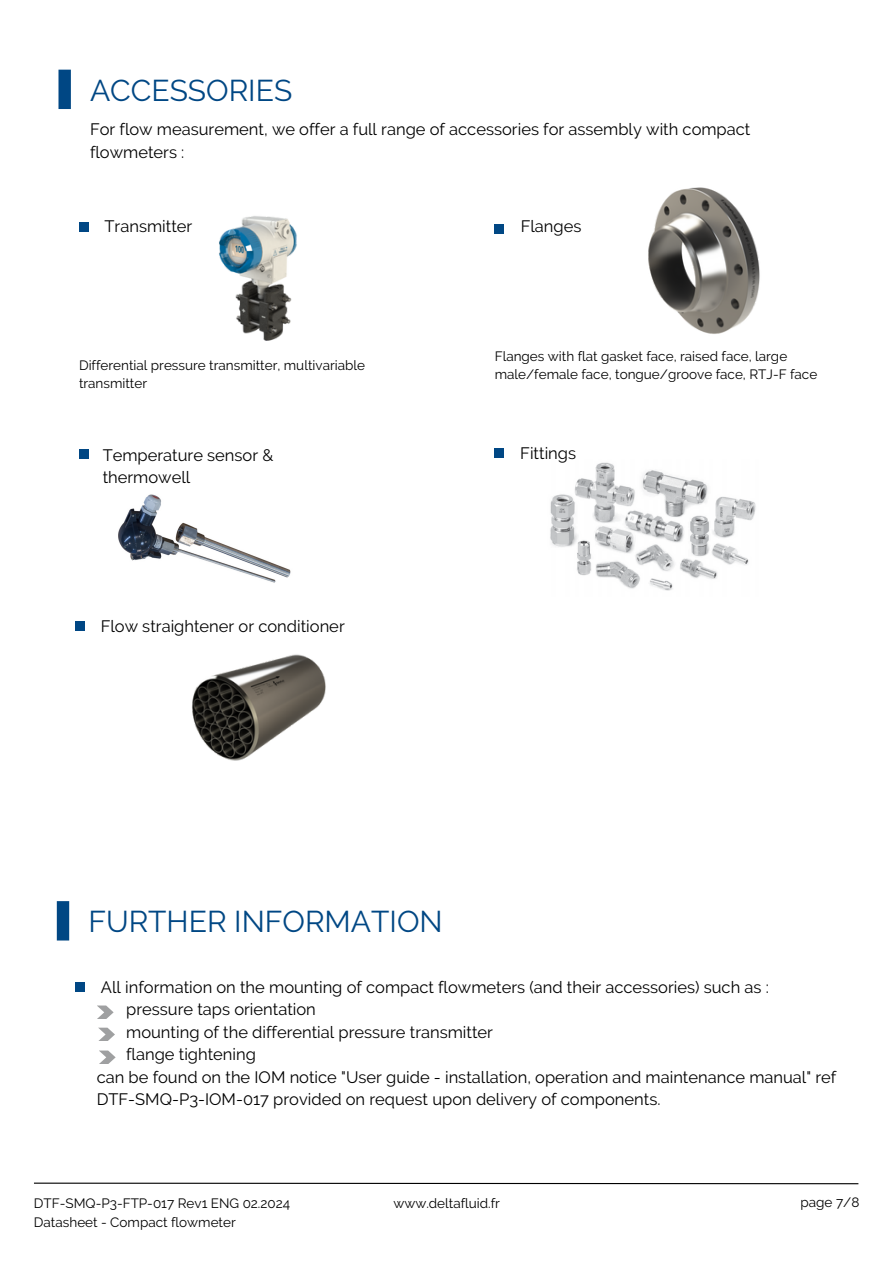
<style>
.page{position:relative;width:893px;height:1264px;background:#fff}
.page>*{position:absolute;margin:0;border:0;box-sizing:border-box;transform-origin:0 0}
.t1{font:30px "Raleway";color:#004784}
.t2{font:16.5px/22.5px "Raleway";color:#000}
.t3{font:13.5px/18px "Raleway";color:#000}
</style>
<div class="page">
<svg style="left:34px;top:1182px;width:825px;height:2px"></svg>
<div style="left:58px;top:70px;width:13px;height:39px;background:#004784"></div>
<div style="left:79px;top:222px;width:9px;height:9px;background:#004784"></div>
<div style="left:494px;top:225px;width:9px;height:9px;background:#004784"></div>
<div style="left:57px;top:901px;width:12px;height:39px;background:#004784"></div>
<svg style="left:97px;top:1005px;width:17px;height:14px"></svg>
<svg style="left:98px;top:1027px;width:17px;height:14px"></svg>
<svg style="left:99px;top:1050px;width:17px;height:14px"></svg>
<img style="left:219px;top:216px;width:78px;height:125px">
<div style="left:79px;top:449px;width:9px;height:9px;background:#004784"></div>
<div style="left:75px;top:621px;width:9px;height:9px;background:#004784"></div>
<img style="left:192px;top:654px;width:134px;height:107px">
<div style="left:494px;top:448px;width:9px;height:9px;background:#004784"></div>
<img style="left:550px;top:462px;width:206px;height:129px">
<img style="left:648px;top:187px;width:112px;height:147px">
<img style="left:118px;top:494px;width:173px;height:89px">
<div style="left:75px;top:982px;width:9px;height:9px;background:#004784"></div>
<p class="t1" style="left:90px;top:73px;width:204px">ACCESSORIES</p>
<h2 class="t2" style="left:90px;top:118px;width:661px">For flow measurement, we offer a full range of accessories for assembly with compact flowmeters :</h2>
<p class="t2" style="left:105px;top:215px;width:89px">Transmitter</p>
<h2 class="t3" style="left:79px;top:356px;width:287px">Differential pressure transmitter, multivariable transmitter</h2>
<p class="t2" style="left:103px;top:444px;width:172px">Temperature sensor &amp; thermowell</p>
<p class="t2" style="left:101px;top:614px;width:245px">Flow straightener or conditioner</p>
<p class="t2" style="left:520px;top:215px;width:62px">Flanges</p>
<p class="t3" style="left:494px;top:347px;width:324px">Flanges with flat gasket face, raised face, large male/female face, tongue/groove face, RTJ-F face</p>
<h2 class="t2" style="left:520px;top:442px;width:57px">Fittings</h2>
<p class="t1" style="left:88px;top:904px;width:356px">FURTHER INFORMATION</p>
<h1 class="t2" style="left:101px;top:975px;width:669px">All information on the mounting of compact flowmeters (and their accessories) such as :</h1>
<h1 class="t2" style="left:126px;top:998px;width:191px">pressure taps orientation</h1>
<h1 class="t2" style="left:126px;top:1020px;width:368px">mounting of the differential pressure transmitter</h1>
<h1 class="t2" style="left:126px;top:1043px;width:131px">flange tightening</h1>
<h1 class="t2" style="left:97px;top:1065px;width:741px">can be found on the IOM notice "User guide - installation, operation and maintenance manual" ref</h1>
<h1 class="t2" style="left:97px;top:1088px;width:565px">DTF-SMQ-P3-IOM-017 provided on request upon delivery of components.</h1>
<p class="t3" style="left:34px;top:1193px;width:258px">DTF-SMQ-P3-FTP-017 Rev1 ENG 02.2024</p>
<p class="t3" style="left:393px;top:1193px;width:108px">www.deltafluid.fr</p>
<h2 class="t3" style="left:34px;top:1213px;width:203px">Datasheet - Compact flowmeter</h2>
<p class="t3" style="left:800px;top:1192px;width:60px">page 7/8</p>
</div>
